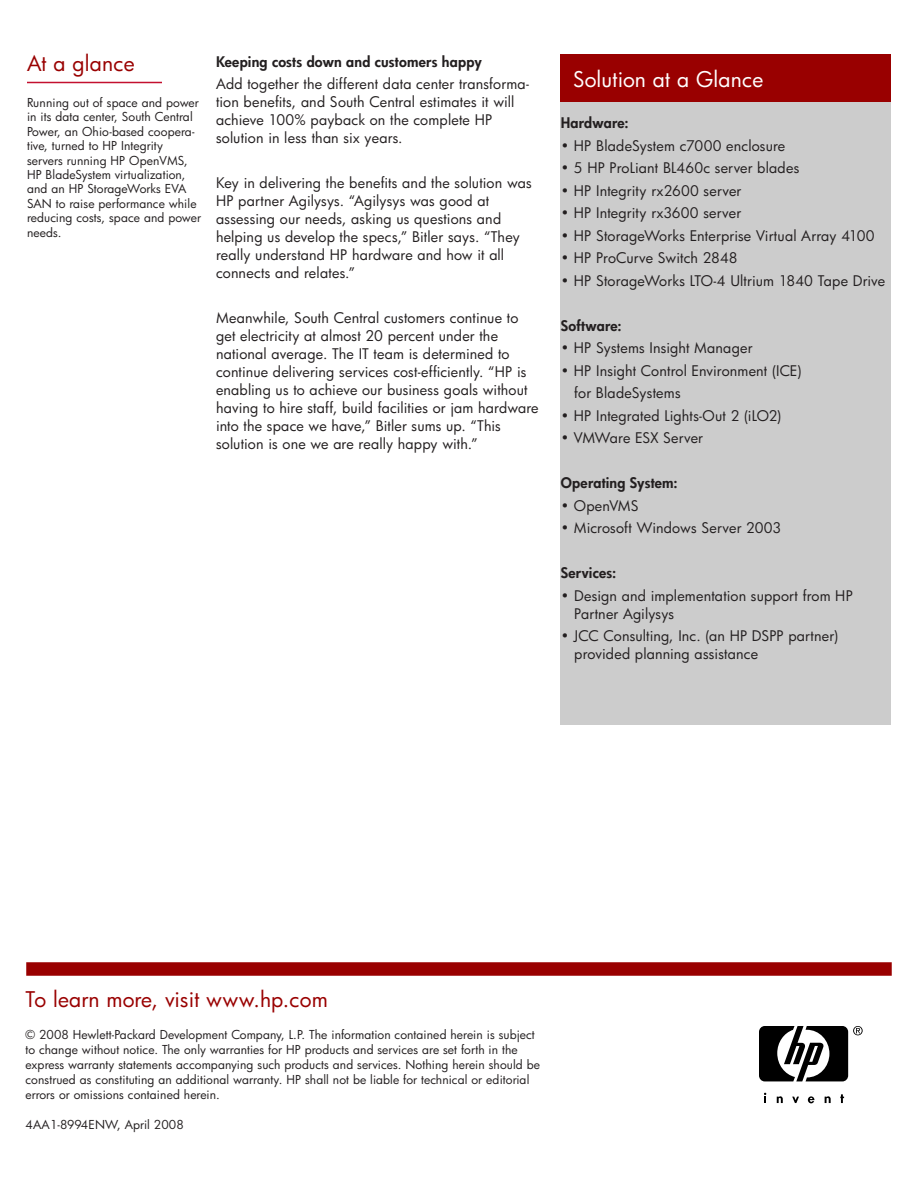
<style>
.page{position:relative;width:918px;height:1188px;background:#fff}
.page>*{position:absolute;margin:0;border:0;box-sizing:border-box;transform-origin:0 0}
.t1{font:21px "Futura";letter-spacing:.01em;color:#900}
.t2{font:21px "Futura";letter-spacing:.01em;color:#fff}
.bullets{font:14.25px/18px "Futura";letter-spacing:.01em;color:#231f20}
.bullets-2{font:800 14.25px "Futura";letter-spacing:.015em;color:#231f20}
.t3{font:12px/14.4px "Futura";letter-spacing:.01em;color:#231f20}
</style>
<div class="page">
<hr style="left:27px;top:82px;width:135px;height:1px;background:#c3102f">
<div style="left:26px;top:962px;width:866px;height:14px;background:#900;border:2px solid #900"></div>
<div style="left:561px;top:102px;width:330px;height:602px;background:#ccc"></div>
<div style="left:561px;top:54px;width:330px;height:48px;background:#900"></div>
<div style="left:561px;top:117px;width:330px;height:607px;background:#ccc"></div>
<svg style="left:792px;top:1097px;width:7px;height:6px"></svg>
<svg style="left:777px;top:1096px;width:6px;height:7px"></svg>
<svg style="left:825px;top:1096px;width:6px;height:7px"></svg>
<svg style="left:764px;top:1093px;width:2px;height:10px"></svg>
<svg style="left:840px;top:1094px;width:4px;height:9px"></svg>
<svg style="left:808px;top:1096px;width:6px;height:7px"></svg>
<svg style="left:759px;top:1026px;width:104px;height:55px"></svg>
<p class="t1" style="left:27px;top:49px;width:109px">At a glance</p>
<p class="t3" style="left:27px;top:95px;width:176px">Running out of space and power in its data center, South Central<br>Power, an Ohio-based coopera&shy;tive, turned to HP Integrity servers running HP OpenVMS,<br>HP BladeSystem virtualization, and an HP StorageWorks EVA<br>SAN to raise performance while reducing costs, space and power needs.</p>
<p class="bullets-2" style="left:216px;top:52px;width:267px">Keeping costs down and customers happy</p>
<p class="bullets" style="left:216px;top:75px;width:315px">Add together the different data center transforma&shy;tion benefits, and South Central estimates it will achieve 100% payback on the complete HP solution in less than six years.</p>
<p class="bullets" style="left:216px;top:174px;width:317px">Key in delivering the benefits and the solution was HP partner Agilysys. “Agilysys was good at assessing our needs, asking us questions and helping us develop the specs,” Bitler says. “They really understand HP hardware and how it all connects and relates.”</p>
<p class="bullets" style="left:216px;top:309px;width:324px">Meanwhile, South Central customers continue to get electricity at almost 20 percent under the national average. The IT team is determined to continue delivering services cost-efficiently. “HP is enabling us to achieve our business goals without having to hire staff, build facilities or jam hardware into the space we have,” Bitler sums up. “This solution is one we are really happy with.”</p>
<p class="t2" style="left:573px;top:65px;width:192px">Solution at a Glance</p>
<p class="bullets-2" style="left:561px;top:114px;width:69px">Hardware:</p>
<p class="bullets" style="left:561px;top:136px;width:226px">• HP BladeSystem c7000 enclosure</p>
<p class="bullets" style="left:561px;top:159px;width:240px">• 5 HP ProLiant BL460c server blades</p>
<p class="bullets" style="left:561px;top:181px;width:182px">• HP Integrity rx2600 server</p>
<p class="bullets" style="left:561px;top:204px;width:182px">• HP Integrity rx3600 server</p>
<p class="bullets" style="left:561px;top:226px;width:315px">• HP StorageWorks Enterprise Virtual Array 4100</p>
<p class="bullets" style="left:561px;top:249px;width:178px">• HP ProCurve Switch 2848</p>
<p class="bullets" style="left:561px;top:271px;width:326px">• HP StorageWorks LTO-4 Ultrium 1840 Tape Drive</p>
<p class="bullets-2" style="left:561px;top:316px;width:62px">Software:</p>
<p class="bullets" style="left:561px;top:339px;width:193px">• HP Systems Insight Manager</p>
<p class="bullets" style="left:561px;top:361px;width:242px">• HP Insight Control Environment (ICE)</p>
<p class="bullets" style="left:574px;top:384px;width:108px">for BladeSystems</p>
<p class="bullets" style="left:561px;top:406px;width:222px">• HP Integrated Lights-Out 2 (iLO2)</p>
<p class="bullets" style="left:561px;top:429px;width:144px">• VMWare ESX Server</p>
<p class="bullets-2" style="left:561px;top:474px;width:118px">Operating System:</p>
<p class="bullets" style="left:561px;top:496px;width:79px">• OpenVMS</p>
<p class="bullets" style="left:561px;top:519px;width:222px">• Microsoft Windows Server 2003</p>
<p class="bullets-2" style="left:561px;top:564px;width:57px">Services:</p>
<p class="bullets" style="left:574px;top:586px;width:280px;text-indent:-13px">• Design and implementation support from HP<br>Partner Agilysys</p>
<p class="bullets" style="left:574px;top:627px;width:265px;text-indent:-13px">• JCC Consulting, Inc. (an HP DSPP partner) provided planning assistance</p>
<p class="t1" style="left:26px;top:985px;width:304px">To learn more, visit www.hp.com</p>
<p class="t3" style="left:26px;top:1026px;width:516px;line-height:15px">© 2008 Hewlett-Packard Development Company, L.P. The information contained herein is subject to change without notice. The only warranties for HP products and services are set forth in the express warranty statements accompanying such products and services. Nothing herein should be construed as constituting an additional warranty. HP shall not be liable for technical or editorial errors or omissions contained herein.</p>
<p class="t3" style="left:26px;top:1117px;width:160px">4AA1-8994ENW, April 2008</p>
</div>
